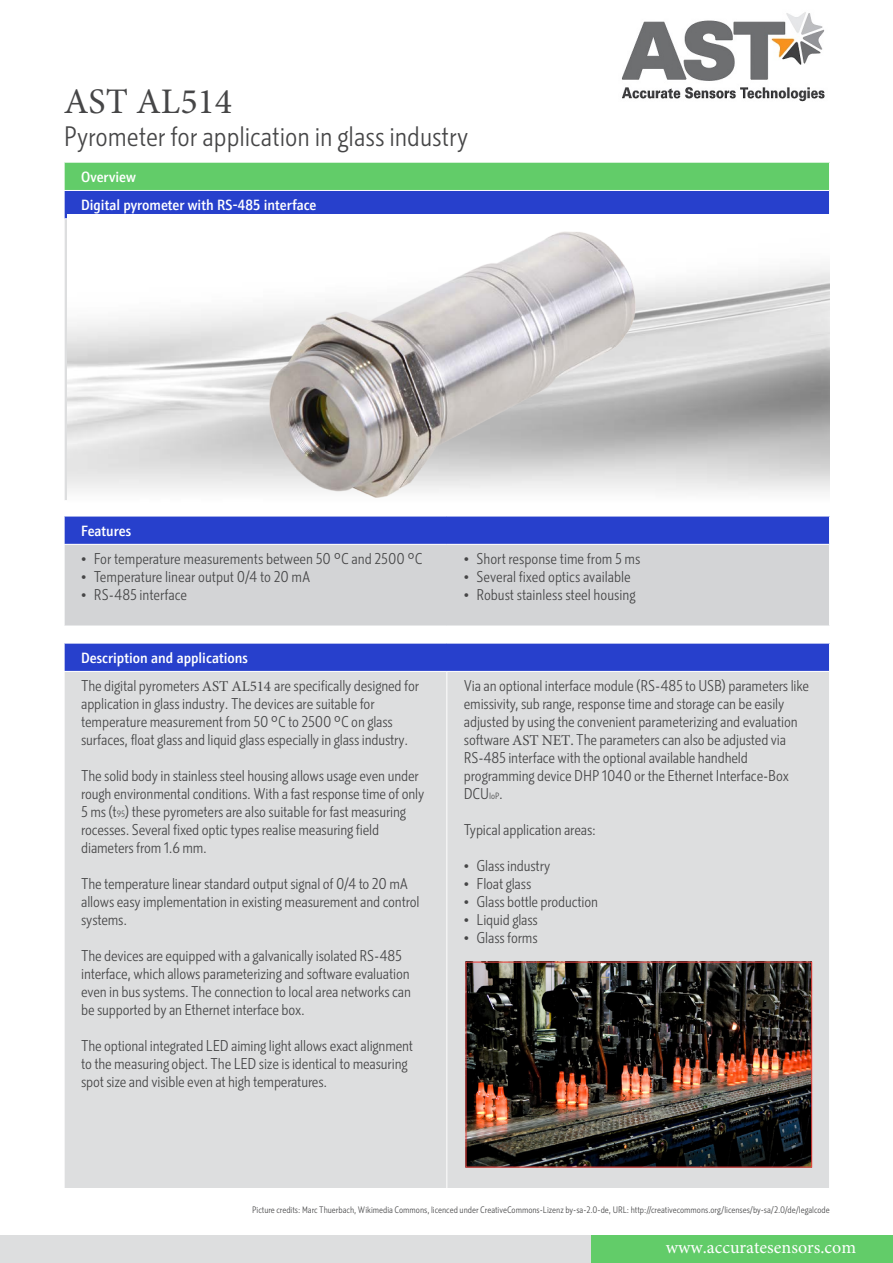
<style>
.page{position:relative;width:893px;height:1263px;background:#fff}
.page>*{position:absolute;margin:0;border:0;box-sizing:border-box;transform-origin:0 0}
.t1{font:36px "Minion Pro";color:#464647}
.t2{font:300 27px "Kranto Semi Cond";color:#464647}
.t3{font:18px "Minion Pro";color:#fff}
.t4{font:300 15px/18px "Kranto Semi Cond";letter-spacing:-.01em;color:#464647}
.t5{font:500 15px/28.2px "Schnebel Sans ME Cond";color:#fff}
.t6{font:300 9px "Kranto Semi Cond";color:#464647}
.s1{font-family:"Times New Roman";font-weight:400}
.s2{font-family:"Minion Pro";font-weight:400}
.s3{font-size:8.7px}
</style>
<div class="page">
<div style="left:64px;top:162px;width:765px;height:28px;background:#62cc69"></div>
<div style="left:64px;top:190px;width:765px;height:29px;background:#2740cc"></div>
<hr style="left:64px;top:162px;width:766px;height:1px;background:#fff">
<hr style="left:64px;top:190px;width:766px;height:1px;background:#fff">
<svg style="left:64px;top:163px;width:1px;height:55px"></svg>
<hr style="left:64px;top:218px;width:766px;height:1px;background:#fff">
<div style="left:0;top:1236px;width:592px;height:27px;background:#dddedf"></div>
<div style="left:591px;top:1236px;width:302px;height:27px;background:#62cc69"></div>
<div style="left:64px;top:516px;width:765px;height:28px;background:#2740cc"></div>
<div style="left:64px;top:544px;width:383px;height:82px;background:#d3d4d6"></div>
<div style="left:447px;top:544px;width:382px;height:82px;background:#d3d4d6"></div>
<hr style="left:64px;top:516px;width:383px;height:1px;background:#fff">
<svg style="left:64px;top:516px;width:1px;height:28px"></svg>
<hr style="left:447px;top:516px;width:383px;height:1px;background:#fff">
<hr style="left:64px;top:544px;width:383px;height:1px;background:#fff">
<hr style="left:64px;top:545px;width:1px;height:81px;background:#fff">
<hr style="left:447px;top:544px;width:383px;height:1px;background:#fff">
<div style="left:64px;top:643px;width:765px;height:28px;background:#2740cc"></div>
<div style="left:64px;top:671px;width:383px;height:517px;background:#dddedf"></div>
<div style="left:447px;top:671px;width:382px;height:517px;background:#dddedf"></div>
<hr style="left:64px;top:643px;width:383px;height:1px;background:#fff">
<svg style="left:64px;top:643px;width:1px;height:28px"></svg>
<hr style="left:447px;top:643px;width:383px;height:1px;background:#fff">
<hr style="left:64px;top:671px;width:383px;height:1px;background:#fff">
<hr style="left:64px;top:672px;width:1px;height:516px;background:#fff">
<hr style="left:447px;top:671px;width:383px;height:1px;background:#fff">
<hr style="left:446px;top:672px;width:1px;height:516px;background:#fff">
<img style="left:468px;top:964px;width:342px;height:201px">
<div style="left:466px;top:962px;width:346px;height:205px;border:1px solid #f0413d"></div>
<img style="left:622px;top:12px;width:203px;height:90px">
<img style="left:67px;top:215px;width:762px;height:283px">
<img style="left:270px;top:231px;width:365px;height:266px">
<h1 class="t1" style="left:64px;top:77px;width:170px">AST AL514</h1>
<h2 class="t2" style="left:64px;top:120px;width:406px">Pyrometer for application in glass industry</h2>
<p class="t5" style="left:81px;top:162px;width:237px">Overview<br>Digital pyrometer with RS-485 interface</p>
<p class="t5" style="left:81px;top:516px;width:52px">Features</p>
<p class="t4" style="left:81px;top:550px;width:343px"><span class="s1">•</span> For temperature measurements between 50 °C and 2500 °C</p>
<p class="t4" style="left:81px;top:568px;width:231px"><span class="s1">•</span> Temperature linear output 0/4 to 20 mA</p>
<p class="t4" style="left:81px;top:586px;width:107px"><span class="s1">•</span> RS-485 interface</p>
<p class="t5" style="left:81px;top:643px;width:168px">Description and applications</p>
<p class="t4" style="left:81px;top:677px;width:339px">The digital pyrometers <span class="s2">AST AL514</span> are specifically designed for application in glass industry. The devices are suitable for temperature measurement from 50 °C to 2500 °C on glass surfaces, float glass and liquid glass especially in glass industry.</p>
<p class="t4" style="left:81px;top:767px;width:345px">The solid body in stainless steel housing allows usage even under rough environmental conditions. With a fast response time of only 5 ms (t<span class="s3">95</span>) these pyrometers are also suitable for fast measuring rocesses. Several fixed optic types realise measuring field diameters from 1.6 mm.</p>
<p class="t4" style="left:81px;top:875px;width:340px">The temperature linear standard output signal of 0/4 to 20 mA allows easy implementation in existing measurement and control systems.</p>
<p class="t4" style="left:81px;top:947px;width:331px">The devices are equipped with a galvanically isolated RS-485 interface, which allows parameterizing and software evaluation even in bus systems. The connection to local area networks can be supported by an Ethernet interface box.</p>
<p class="t4" style="left:81px;top:1037px;width:333px">The optional integrated LED aiming light allows exact alignment to the measuring object. The LED size is identical to measuring spot size and visible even at high temperatures.</p>
<p class="t4" style="left:464px;top:550px;width:178px"><span class="s1">•</span> Short response time from 5 ms</p>
<p class="t4" style="left:464px;top:568px;width:168px"><span class="s1">•</span> Several fixed optics available</p>
<p class="t4" style="left:464px;top:586px;width:173px"><span class="s1">•</span> Robust stainless steel housing</p>
<p class="t4" style="left:464px;top:677px;width:347px">Via an optional interface module (RS-485 to USB) parameters like emissivity, sub range, response time and storage can be easily adjusted by using the convenient parameterizing and evaluation software <span class="s2">AST NET.</span> The parameters can also be adjusted via RS-485 interface with the optional available handheld programming device DHP 1040 or the Ethernet Interface-Box DCU<span class="s3">IoP</span>.</p>
<p class="t4" style="left:464px;top:821px;width:134px">Typical application areas:</p>
<p class="t4" style="left:464px;top:857px;width:88px"><span class="s1">•</span> Glass industry</p>
<p class="t4" style="left:464px;top:875px;width:69px"><span class="s1">•</span> Float glass</p>
<p class="t4" style="left:464px;top:893px;width:136px"><span class="s1">•</span> Glass bottle production</p>
<p class="t4" style="left:464px;top:911px;width:76px"><span class="s1">•</span> Liquid glass</p>
<p class="t4" style="left:464px;top:929px;width:75px"><span class="s1">•</span> Glass forms</p>
<p class="t6" style="left:252px;top:1204px;width:579px">Picture credits: Marc Thuerbach, Wikimedia Commons, licenced under CreativeCommons-Lizenz by-sa-2.0-de, URL: http://creativecommons.org/licenses/by-sa/2.0/de/legalcode</p>
<p class="t3" style="left:666px;top:1235px;width:192px">www.accuratesensors.com</p>
</div>
